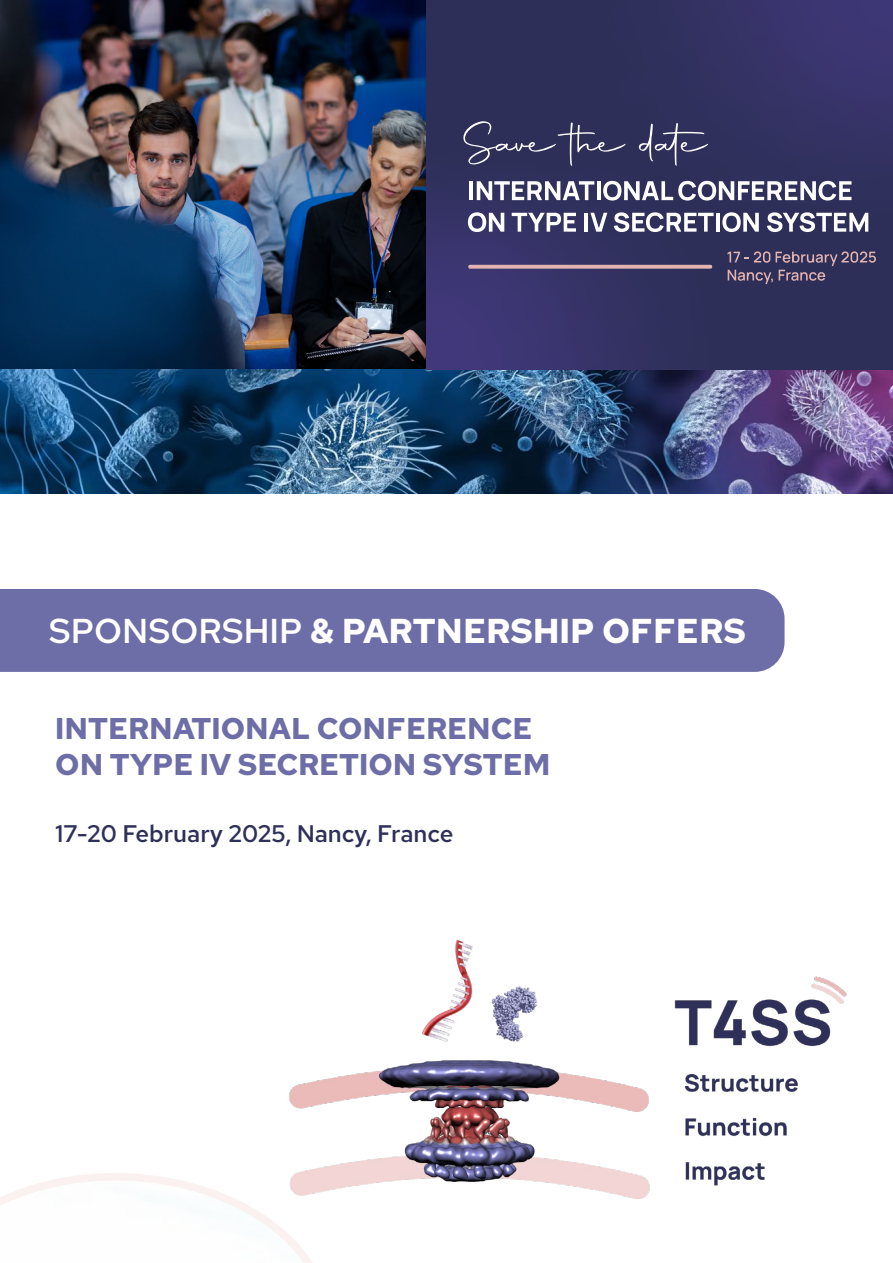
<style>
.page{position:relative;width:893px;height:1263px;background:#fff}
.page>*{position:absolute;margin:0;border:0;box-sizing:border-box;transform-origin:0 0}
.t1{font:700 34.5px "Red Hat Text";color:#fff}
.t2{font:700 30px/36px "Red Hat Text";color:#6d6da7}
.t3{font:600 24px "Red Hat Text";color:#2e3058}
.s1{font-weight:600}
</style>
<div class="page">
<svg style="left:0;top:1173px;width:312px;height:90px"></svg>
<img style="left:289px;top:939px;width:558px;height:286px">
<div style="left:0;top:589px;width:784px;height:83px;background:#6d6da7"></div>
<img style="left:0;top:0;width:893px;height:493px">
<svg style="left:463px;top:121px;width:163px;height:45px"></svg>
<svg style="left:639px;top:123px;width:69px;height:44px"></svg>
<hr style="left:469px;top:181px;width:4px;height:19px;background:#fff">
<svg style="left:477px;top:181px;width:117px;height:19px"></svg>
<hr style="left:597px;top:181px;width:3px;height:19px;background:#fff">
<svg style="left:603px;top:181px;width:248px;height:20px"></svg>
<svg style="left:468px;top:212px;width:36px;height:20px"></svg>
<svg style="left:512px;top:213px;width:64px;height:19px"></svg>
<hr style="left:585px;top:213px;width:3px;height:19px;background:#fff">
<svg style="left:590px;top:213px;width:17px;height:19px"></svg>
<svg style="left:614px;top:212px;width:100px;height:20px"></svg>
<hr style="left:716px;top:213px;width:3px;height:19px;background:#fff">
<svg style="left:722px;top:212px;width:37px;height:20px"></svg>
<svg style="left:767px;top:212px;width:101px;height:20px"></svg>
<div style="left:468px;top:265px;width:244px;height:4px;border:3px solid #e3b3b0"></div>
<svg style="left:727px;top:251px;width:149px;height:33px"></svg>
<p class="t1" style="left:49px;top:609px;width:699px"><span class="s1">SPONSORSHIP</span> &amp; PARTNERSHIP OFFERS</p>
<p class="t2" style="left:55px;top:709px;width:497px">INTERNATIONAL CONFERENCE<br>ON TYPE IV SECRETION SYSTEM</p>
<p class="t3" style="left:55px;top:818px;width:400px">17-20 February 2025, Nancy, France</p>
</div>
